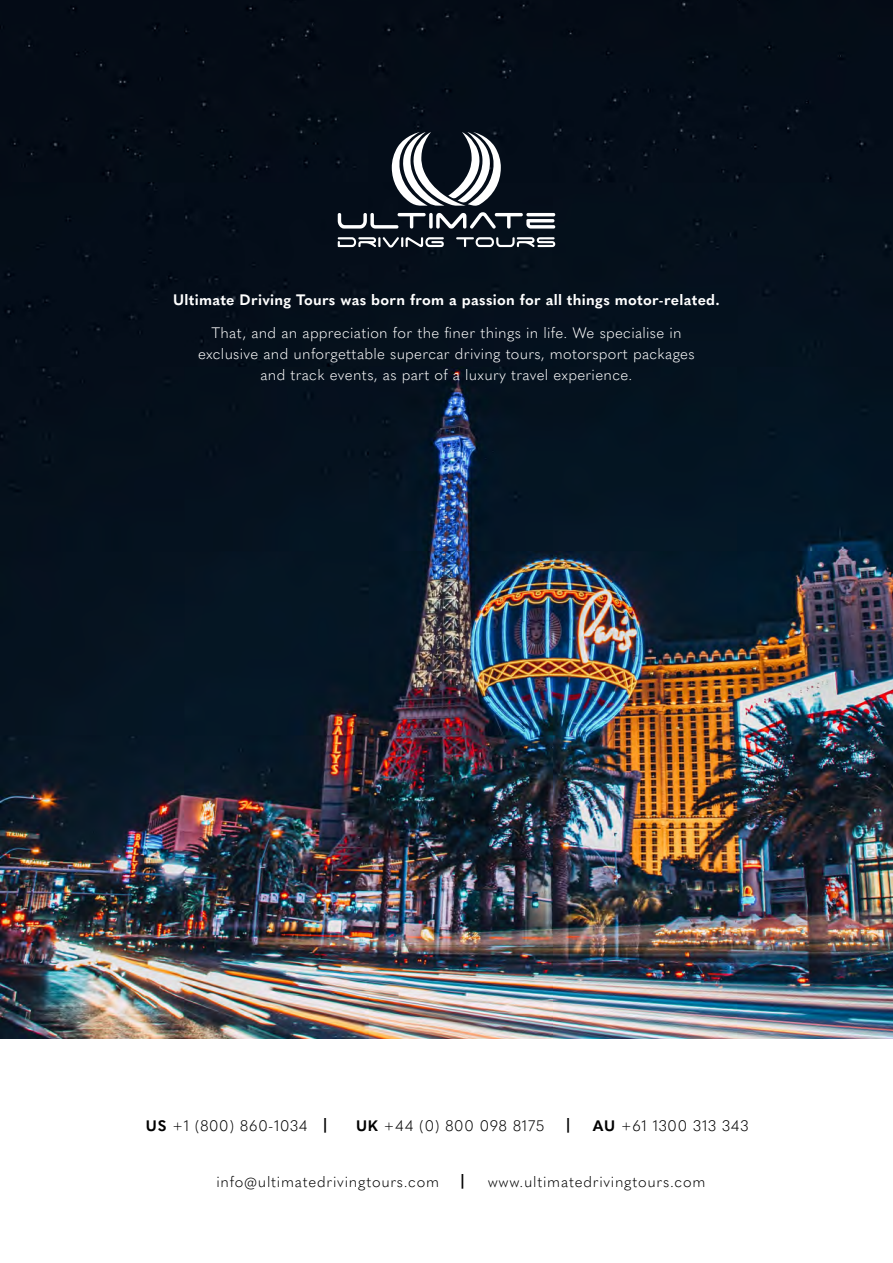
<style>
.page{position:relative;width:893px;height:1263px;background:#fff}
.page>*{position:absolute;margin:0;border:0;box-sizing:border-box;transform-origin:0 0}
.t1{font:300 15px/21px "Quasimoda";letter-spacing:.02em;color:#fff;text-align:center}
.t2{font:300 15px "Quasimoda";letter-spacing:.05em;color:#000}
.t3{font:700 15px "Quasimoda";letter-spacing:.02em;color:#fff}
.t4{font:700 14.25px "Quasimoda";color:#000}
.s1{font-weight:700}
</style>
<div class="page">
<img style="left:0;top:0;width:893px;height:1038px">
<svg style="left:392px;top:132px;width:109px;height:74px"></svg>
<svg style="left:338px;top:212px;width:217px;height:17px"></svg>
<svg style="left:338px;top:237px;width:106px;height:10px"></svg>
<svg style="left:456px;top:237px;width:99px;height:10px"></svg>
<p class="t3" style="left:173px;top:288px;width:548px">Ultimate Driving Tours was born from a passion for all things motor-related.</p>
<p class="t1" style="left:198px;top:321px;width:498px">That, and an appreciation for the finer things in life. We specialise in exclusive and unforgettable supercar driving tours, motorsport packages and track events, as part of a luxury travel experience.</p>
<p class="t4" style="left:324px;top:1113px;width:5px">|</p>
<p class="t4" style="left:567px;top:1113px;width:5px">|</p>
<p class="t2" style="left:146px;top:1114px;width:163px"><span class="s1">US</span> +1 (800) 860-1034</p>
<p class="t2" style="left:356px;top:1114px;width:190px"><span class="s1">UK</span> +44 (0) 800 098 8175</p>
<p class="t2" style="left:593px;top:1114px;width:157px"><span class="s1">AU</span> +61 1300 313 343</p>
<p class="t4" style="left:461px;top:1169px;width:5px">|</p>
<p class="t2" style="left:216px;top:1170px;width:224px">info@ultimatedrivingtours.com</p>
<p class="t2" style="left:488px;top:1170px;width:219px">www.ultimatedrivingtours.com</p>
</div>
